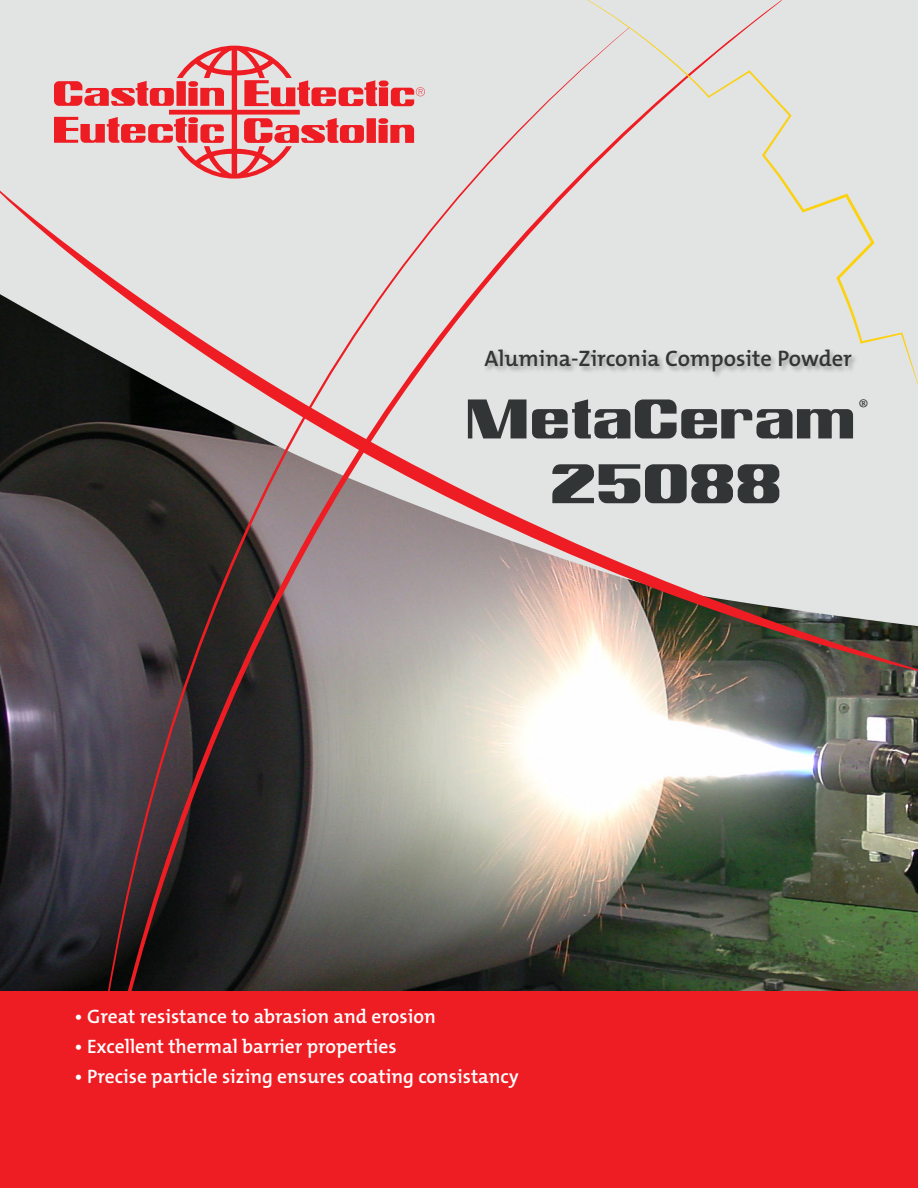
<style>
.page{position:relative;width:918px;height:1188px;background:#fff}
.page>*{position:absolute;margin:0;border:0;box-sizing:border-box;transform-origin:0 0}
.t1{font:54px "Castolin";color:#323535}
.t2{font:600 22.5px "The Mix B W6";color:#323535}
.t3{font:600 19.5px "The Mix B W6";color:#fff}
</style>
<div class="page">
<img style="left:0;top:671px;width:918px;height:320px">
<svg style="left:0;top:189px;width:918px;height:482px;background:#959292"></svg>
<img style="left:79px;top:0;width:703px;height:991px">
<svg style="left:54px;top:46px;width:371px;height:133px;background:#e5abad"></svg>
<div style="left:565px;top:0;width:353px;height:391px;background:#e2e3e3"></div>
<div style="left:0;top:991px;width:918px;height:197px;background:#ee1d23"></div>
<div style="left:483px;top:348px;width:376px;height:31px;background:#231f20;opacity:.35"></div>
<p class="t2" style="left:485px;top:344px;width:369px">Alumina-Zirconia Composite Powder</p>
<p class="t1" style="left:468px;top:399px;width:402px">MetaCeram<sup>®</sup></p>
<p class="t1" style="left:552px;top:464px;width:233px">25088</p>
<p class="t3" style="left:75px;top:1004px;width:363px">• Great resistance to abrasion and erosion</p>
<p class="t3" style="left:75px;top:1034px;width:323px">• Excellent thermal barrier properties</p>
<p class="t3" style="left:75px;top:1064px;width:445px">• Precise particle sizing ensures coating consistancy</p>
</div>
